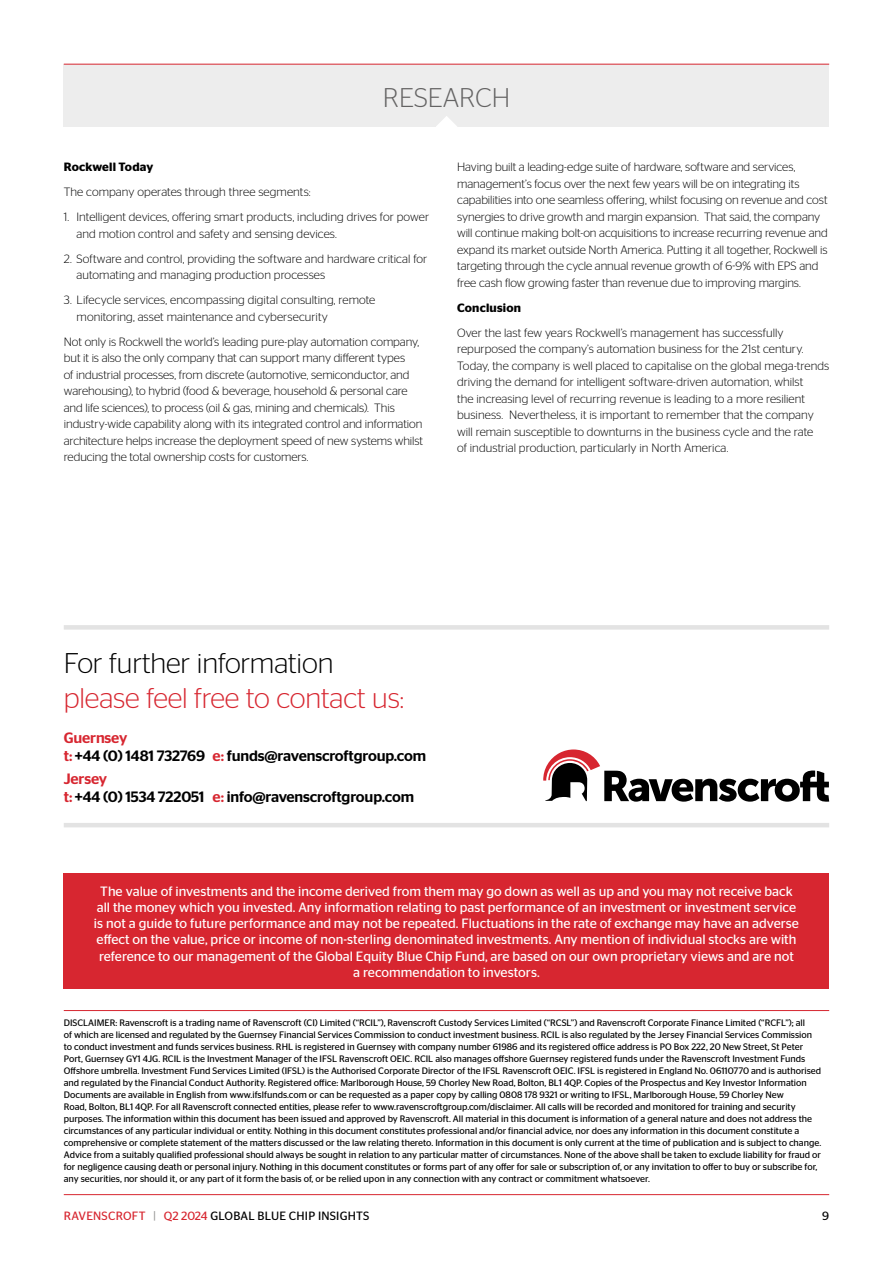
<style>
.page{position:relative;width:893px;height:1263px;background:#fff}
.page>*{position:absolute;margin:0;border:0;box-sizing:border-box;transform-origin:0 0}
.t1{font:300 28.5px "Stag Sans";letter-spacing:-.005em;color:#d72630}
.t2{font:300 28.5px "Stag Sans";letter-spacing:-.005em;color:#000}
.t3{font:300 27px "Stag Sans";color:#646363}
.t4{font:500 15px/18px "Stag Sans";letter-spacing:-.01em;color:#000}
.t5{font:13.5px/16.2px "Stag Sans";color:#fff;text-align:center}
.t6{font:300 12px/16.5px "Stag Sans";color:#000}
.t7{font:12px "Stag Sans";letter-spacing:.02em;color:#000}
.t8{font:600 12px "Stag Sans";letter-spacing:.015em;color:#000}
.t9{font:9.3px/12px "Stag Sans";color:#000}
.s1{color:#d72630}
.s2{color:#9d9d9c}
</style>
<div class="page">
<hr style="left:64px;top:1194px;width:765px;height:1px;background:#d72630">
<hr style="left:64px;top:1010px;width:765px;height:1px;background:#d72630">
<div style="left:64px;top:873px;width:765px;height:116px;background:#d72630"></div>
<hr style="left:64px;top:823px;width:765px;height:4px;background:#e3e3e3">
<svg style="left:543px;top:749px;width:286px;height:53px"></svg>
<div style="left:64px;top:625px;width:765px;height:5px;background:#e3e3e3"></div>
<div style="left:64px;top:65px;width:765px;height:62px;background:#ededed"></div>
<hr style="left:64px;top:64px;width:765px;height:1px;background:#d72630">
<svg style="left:436px;top:116px;width:21px;height:11px"></svg>
<h2 class="t3" style="left:383px;top:82px;width:129px">RESEARCH</h2>
<p class="t8" style="left:64px;top:160px;width:91px">Rockwell Today</p>
<p class="t6" style="left:64px;top:184px;width:248px">The company operates through three segments:</p>
<p class="t6" style="left:77px;top:209px;width:354px;text-indent:-13px">1. Intelligent devices, offering smart products, including drives for power and motion control and safety and sensing devices.</p>
<p class="t6" style="left:77px;top:250px;width:352px;text-indent:-13px">2. Software and control, providing the software and hardware critical for automating and managing production processes</p>
<p class="t6" style="left:77px;top:292px;width:300px;text-indent:-13px">3. Lifecycle services, encompassing digital consulting, remote monitoring, asset maintenance and cybersecurity</p>
<p class="t6" style="left:64px;top:333px;width:361px">Not only is Rockwell the world’s leading pure-play automation company, but it is also the only company that can support many different types<br>of industrial processes, from discrete (automotive, semiconductor, and warehousing), to hybrid (food &amp; beverage, household &amp; personal care and life sciences), to process (oil &amp; gas, mining and chemicals). This industry-wide capability along with its integrated control and information architecture helps increase the deployment speed of new systems whilst reducing the total ownership costs for customers.</p>
<p class="t6" style="left:457px;top:159px;width:372px">Having built a leading-edge suite of hardware, software and services, management’s focus over the next few years will be on integrating its capabilities into one seamless offering, whilst focusing on revenue and cost synergies to drive growth and margin expansion. That said, the company will continue making bolt-on acquisitions to increase recurring revenue and expand its market outside North America. Putting it all together, Rockwell is targeting through the cycle annual revenue growth of 6-9% with EPS and free cash flow growing faster than revenue due to improving margins.</p>
<p class="t8" style="left:457px;top:301px;width:65px">Conclusion</p>
<p class="t6" style="left:457px;top:324px;width:374px">Over the last few years Rockwell’s management has successfully repurposed the company’s automation business for the 21st century.<br>Today, the company is well placed to capitalise on the global mega-trends driving the demand for intelligent software-driven automation, whilst<br>the increasing level of recurring revenue is leading to a more resilient business. Nevertheless, it is important to remember that the company will remain susceptible to downturns in the business cycle and the rate<br>of industrial production, particularly in North America.</p>
<h1 class="t2" style="left:64px;top:648px;width:271px">For further information</h1>
<h1 class="t1" style="left:64px;top:682px;width:342px">please feel free to contact us:</h1>
<h3 class="t4" style="left:64px;top:729px;width:364px"><span class="s1">Guernsey<br>t:</span> +44 (0) 1481 732769 <span class="s1">e:</span> funds@ravenscroftgroup.com</h3>
<h3 class="t4" style="left:64px;top:769px;width:352px"><span class="s1">Jersey<br>t:</span> +44 (0) 1534 722051 <span class="s1">e:</span> info@ravenscroftgroup.com</h3>
<p class="t5" style="left:94px;top:883px;width:706px">The value of investments and the income derived from them may go down as well as up and you may not receive back all the money which you invested. Any information relating to past performance of an investment or investment service is not a guide to future performance and may not be repeated. Fluctuations in the rate of exchange may have an adverse effect on the value, price or income of non-sterling denominated investments. Any mention of individual stocks are with reference to our management of the Global Equity Blue Chip Fund, are based on our own proprietary views and are not a recommendation to investors.</p>
<p class="t9" style="left:64px;top:1017px;width:759px">DISCLAIMER: Ravenscroft is a trading name of Ravenscroft (CI) Limited (“RCIL”), Ravenscroft Custody Services Limited (“RCSL”) and Ravenscroft Corporate Finance Limited (“RCFL”); all<br>of which are licensed and regulated by the Guernsey Financial Services Commission to conduct investment business. RCIL is also regulated by the Jersey Financial Services Commission to conduct investment and funds services business. RHL is registered in Guernsey with company number 61986 and its registered office address is PO Box 222, 20 New Street, St Peter Port, Guernsey GY1 4JG. RCIL is the Investment Manager of the IFSL Ravenscroft OEIC. RCIL also manages offshore Guernsey registered funds under the Ravenscroft Investment Funds Offshore umbrella. Investment Fund Services Limited (IFSL) is the Authorised Corporate Director of the IFSL Ravenscroft OEIC. IFSL is registered in England No. 06110770 and is authorised and regulated by the Financial Conduct Authority. Registered office: Marlborough House, 59 Chorley New Road, Bolton, BL1 4QP. Copies of the Prospectus and Key Investor Information Documents are available in English from www.ifslfunds.com or can be requested as a paper copy by calling 0808 178 9321 or writing to IFSL, Marlborough House, 59 Chorley New<br>Road, Bolton, BL1 4QP. For all Ravenscroft connected entities, please refer to www.ravenscroftgroup.com/disclaimer. All calls will be recorded and monitored for training and security purposes. The information within this document has been issued and approved by Ravenscroft. All material in this document is information of a general nature and does not address the circumstances of any particular individual or entity. Nothing in this document constitutes professional and/or financial advice, nor does any information in this document constitute a comprehensive or complete statement of the matters discussed or the law relating thereto. Information in this document is only current at the time of publication and is subject to change.<br>Advice from a suitably qualified professional should always be sought in relation to any particular matter of circumstances. None of the above shall be taken to exclude liability for fraud or for negligence causing death or personal injury. Nothing in this document constitutes or forms part of any offer for sale or subscription of, or any invitation to offer to buy or subscribe for, any securities, nor should it, or any part of it form the basis of, or be relied upon in any connection with any contract or commitment whatsoever.</p>
<p class="t7" style="left:64px;top:1209px;width:307px"><span class="s1">RAVENSCROFT</span> <span class="s2">|</span> <span class="s1">Q2 2024</span> GLOBAL BLUE CHIP INSIGHTS</p>
<p class="t7" style="left:822px;top:1209px;width:8px">9</p>
</div>
